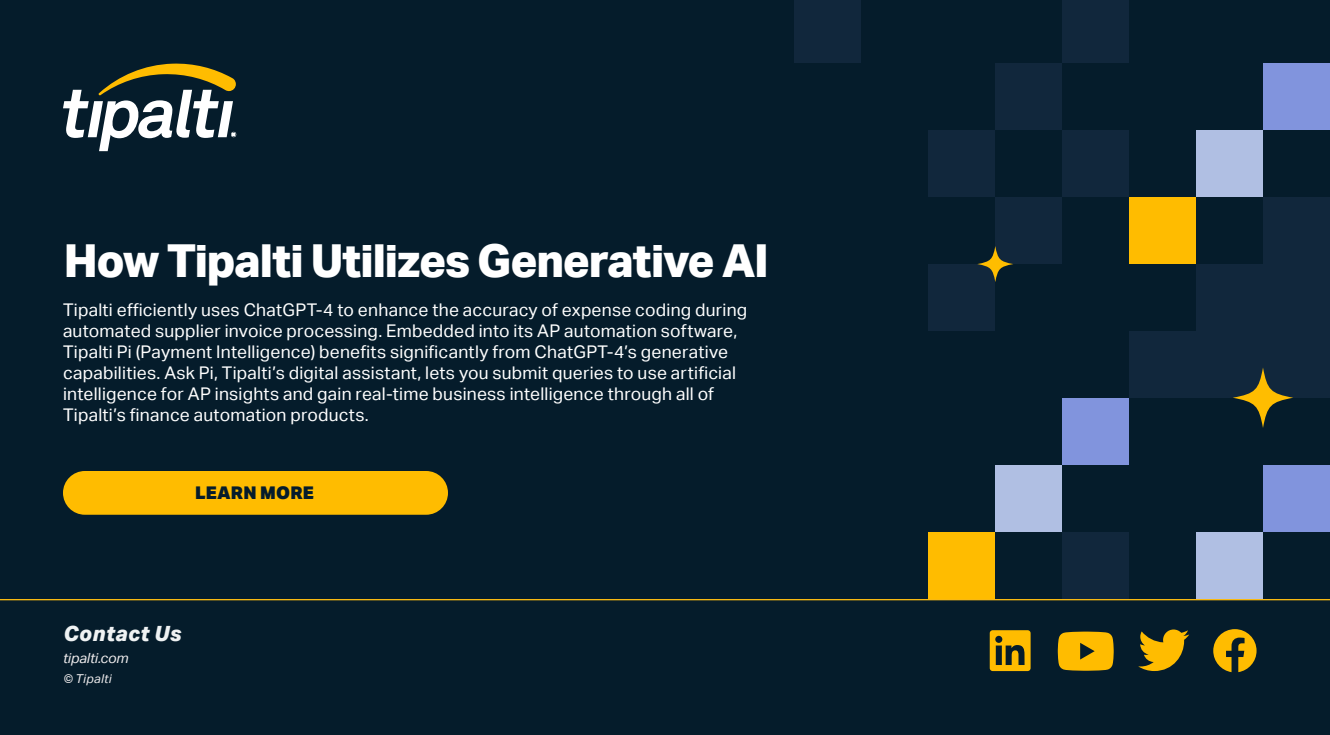
<style>
.page{position:relative;width:1330px;height:735px;background:#051c2b}
.page>*{position:absolute;margin:0;border:0;box-sizing:border-box;transform-origin:0 0}
.t1{font:800 45.5px "Aktiv Grotesk";letter-spacing:-.03em;color:#fff}
.t2{font:italic 800 21px "Aktiv Grotesk";letter-spacing:.02em;color:#eff2f3}
.t3{font:17.5px/21px "Aktiv Grotesk";letter-spacing:.015em;color:#fff}
.t4{font:900 17.5px "Aktiv Grotesk";letter-spacing:.01em;color:#051c2c}
.t5{font:italic 14px "Aktiv Grotesk";color:#f0edee}
.t6{font:italic 12.25px "Aktiv Grotesk";letter-spacing:.03em;color:#f0edee}
</style>
<div class="page">
<svg style="left:990px;top:630px;width:41px;height:41px"></svg>
<svg style="left:1138px;top:630px;width:51px;height:41px"></svg>
<svg style="left:1058px;top:632px;width:56px;height:39px;background:#e1a905"></svg>
<svg style="left:1213px;top:629px;width:44px;height:43px"></svg>
<svg style="left:63px;top:64px;width:173px;height:87px"></svg>
<div style="left:63px;top:471px;width:385px;height:44px;background:#ffbc00;border-radius:22px"></div>
<hr style="left:0;top:599px;width:1330px;height:1px;background:#fdbc12">
<div style="left:1263px;top:465px;width:67px;height:67px;background:#8194dd"></div>
<div style="left:1263px;top:63px;width:67px;height:67px;background:#8194dd"></div>
<div style="left:1196px;top:532px;width:67px;height:67px;background:#b0bfe3"></div>
<div style="left:1196px;top:130px;width:67px;height:67px;background:#b0bfe3"></div>
<div style="left:1129px;top:197px;width:67px;height:67px;background:#ffbc00"></div>
<div style="left:1062px;top:532px;width:67px;height:67px;background:#11273c"></div>
<div style="left:1062px;top:398px;width:67px;height:67px;background:#8194dd"></div>
<div style="left:1062px;top:0;width:67px;height:63px;background:#11273c"></div>
<div style="left:995px;top:465px;width:67px;height:67px;background:#b0bfe3"></div>
<div style="left:995px;top:197px;width:67px;height:67px;background:#11273c"></div>
<div style="left:995px;top:63px;width:67px;height:67px;background:#11273c"></div>
<div style="left:794px;top:0;width:67px;height:63px;background:#11273c"></div>
<div style="left:928px;top:532px;width:67px;height:67px;background:#ffbc00"></div>
<div style="left:928px;top:264px;width:67px;height:67px;background:#11273c"></div>
<div style="left:928px;top:130px;width:67px;height:67px;background:#11273c"></div>
<div style="left:1129px;top:331px;width:67px;height:67px;background:#11273c"></div>
<div style="left:1196px;top:264px;width:67px;height:67px;background:#11273c"></div>
<div style="left:1263px;top:197px;width:67px;height:67px;background:#11273c"></div>
<div style="left:1263px;top:264px;width:67px;height:67px;background:#11273c"></div>
<div style="left:1263px;top:331px;width:67px;height:67px;background:#11273c"></div>
<div style="left:1196px;top:331px;width:67px;height:67px;background:#11273c"></div>
<div style="left:1062px;top:130px;width:67px;height:67px;background:#11273c"></div>
<svg style="left:977px;top:246px;width:36px;height:36px"></svg>
<svg style="left:1233px;top:367px;width:60px;height:61px"></svg>
<p class="t1" style="left:64px;top:234px;width:707px">How Tipalti Utilizes Generative AI</p>
<p class="t3" style="left:63px;top:300px;width:686px">Tipalti efficiently uses ChatGPT-4 to enhance the accuracy of expense coding during automated supplier invoice processing. Embedded into its AP automation software, Tipalti Pi (Payment Intelligence) benefits significantly from ChatGPT-4 s’ generative capabilities. Ask Pi, Tipalti s’ digital assistant, lets you submit queries to use artificial intelligence for AP insights and gain real-time business intelligence through all of Tipalti s’ finance automation products.</p>
<h2 class="t4" style="left:195px;top:481px;width:120px">LEARN MORE</h2>
<p class="t2" style="left:63px;top:620px;width:120px">Contact Us</p>
<p class="t5" style="left:63px;top:649px;width:67px">tipalti.com</p>
<p class="t6" style="left:63px;top:671px;width:50px">© Tipalti</p>
</div>
